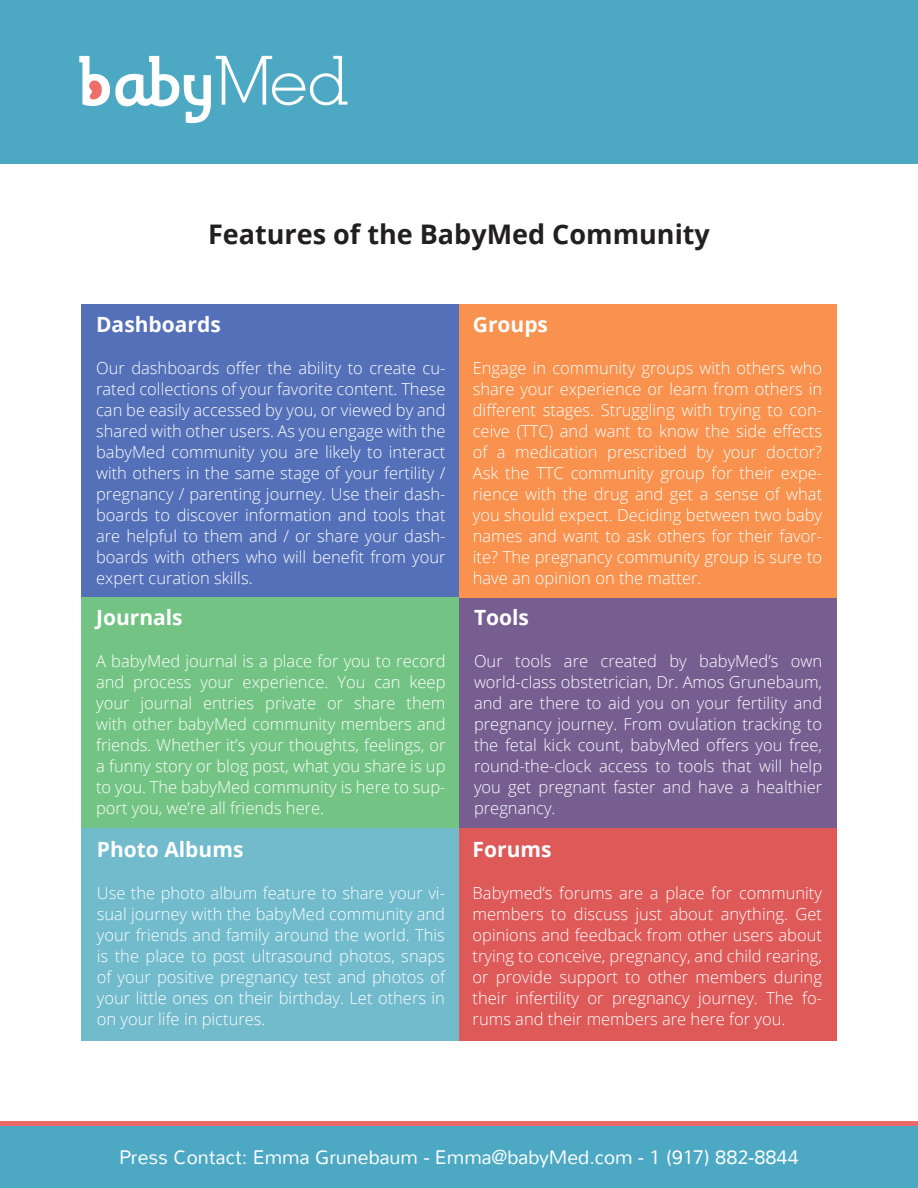
<style>
.page{position:relative;width:918px;height:1188px;background:#fff}
.page>*{position:absolute;margin:0;border:0;box-sizing:border-box;transform-origin:0 0}
.t1{font:700 27px "Open Sans";color:#231f20}
.t2{font:700 21px "Open Sans";color:#fff}
.t3{font:300 19.5px "Nunito";color:#fff}
.t4{font:300 16.5px/21px "Open Sans";color:#fff;text-align:justify}
</style>
<div class="page">
<div style="left:458px;top:828px;width:379px;height:213px;background:#de5a59"></div>
<div style="left:81px;top:304px;width:378px;height:294px;background:#5470b8"></div>
<div style="left:81px;top:828px;width:378px;height:213px;background:#71bbcc"></div>
<div style="left:459px;top:598px;width:378px;height:230px;background:#765e91"></div>
<div style="left:81px;top:598px;width:378px;height:230px;background:#73c484"></div>
<div style="left:459px;top:304px;width:378px;height:294px;background:#f8924e"></div>
<div style="left:0;top:0;width:917px;height:164px;background:#4da9c3"></div>
<svg style="left:79px;top:56px;width:268px;height:68px"></svg>
<div style="left:0;top:1125px;width:918px;height:63px;background:#4da9c3"></div>
<hr style="left:0;top:1122px;width:918px;height:4px;background:#ea6969">
<p class="t1" style="left:208px;top:216px;width:503px">Features of the BabyMed Community</p>
<p class="t2" style="left:96px;top:310px;width:126px">Dashboards</p>
<p class="t4" style="left:96px;top:357px;width:351px">Our dashboards offer the ability to create cu&shy;rated collections of your favorite content. These can be easily accessed by you, or viewed by and shared with other users. As you engage with the babyMed community you are likely to interact with others in the same stage of your fertility / pregnancy / parenting journey. Use their dash&shy;boards to discover information and tools that are helpful to them and / or share your dash&shy;boards with others who will benefit from your expert curation skills.</p>
<p class="t2" style="left:96px;top:602px;width:88px">Journals</p>
<p class="t4" style="left:96px;top:650px;width:351px">A babyMed journal is a place for you to record and process your experience. You can keep your journal entries private or share them with other babyMed community members and friends. Whether it’s your thoughts, feelings, or a funny story or blog post, what you share is up to you. The babyMed community is here to sup&shy;port you, we’re all friends here.</p>
<p class="t2" style="left:97px;top:834px;width:148px">Photo Albums</p>
<p class="t4" style="left:97px;top:882px;width:350px">Use the photo album feature to share your vi&shy;sual journey with the babyMed community and your friends and family around the world. This is the place to post ultrasound photos, snaps of your positive pregnancy test and photos of your little ones on their birthday. Let others in on your life in pictures.</p>
<p class="t2" style="left:473px;top:310px;width:77px">Groups</p>
<p class="t4" style="left:473px;top:357px;width:351px">Engage in community groups with others who share your experience or learn from others in different stages. Struggling with trying to con&shy;ceive (TTC) and want to know the side effects of a medication prescribed by your doctor?<br>Ask the TTC community group for their expe&shy;rience with the drug and get a sense of what you should expect. Deciding between two baby names and want to ask others for their favor&shy;ite? The pregnancy community group is sure to have an opinion on the matter.</p>
<p class="t2" style="left:474px;top:602px;width:56px">Tools</p>
<p class="t4" style="left:474px;top:650px;width:350px">Our tools are created by babyMed’s own world-class obstetrician, Dr. Amos Grunebaum, and are there to aid you on your fertility and pregnancy journey. From ovulation tracking to the fetal kick count, babyMed offers you free, round-the-clock access to tools that will help you get pregnant faster and have a healthier pregnancy.</p>
<p class="t2" style="left:473px;top:834px;width:80px">Forums</p>
<p class="t4" style="left:473px;top:882px;width:351px">Babymed’s forums are a place for community members to discuss just about anything. Get opinions and feedback from other users about trying to conceive, pregnancy, and child rearing, or provide support to other members during their infertility or pregnancy journey. The fo&shy;rums and their members are here for you.</p>
<p class="t3" style="left:119px;top:1145px;width:681px">Press Contact: Emma Grunebaum - Emma@babyMed.com - 1 (917) 882-8844</p>
</div>
